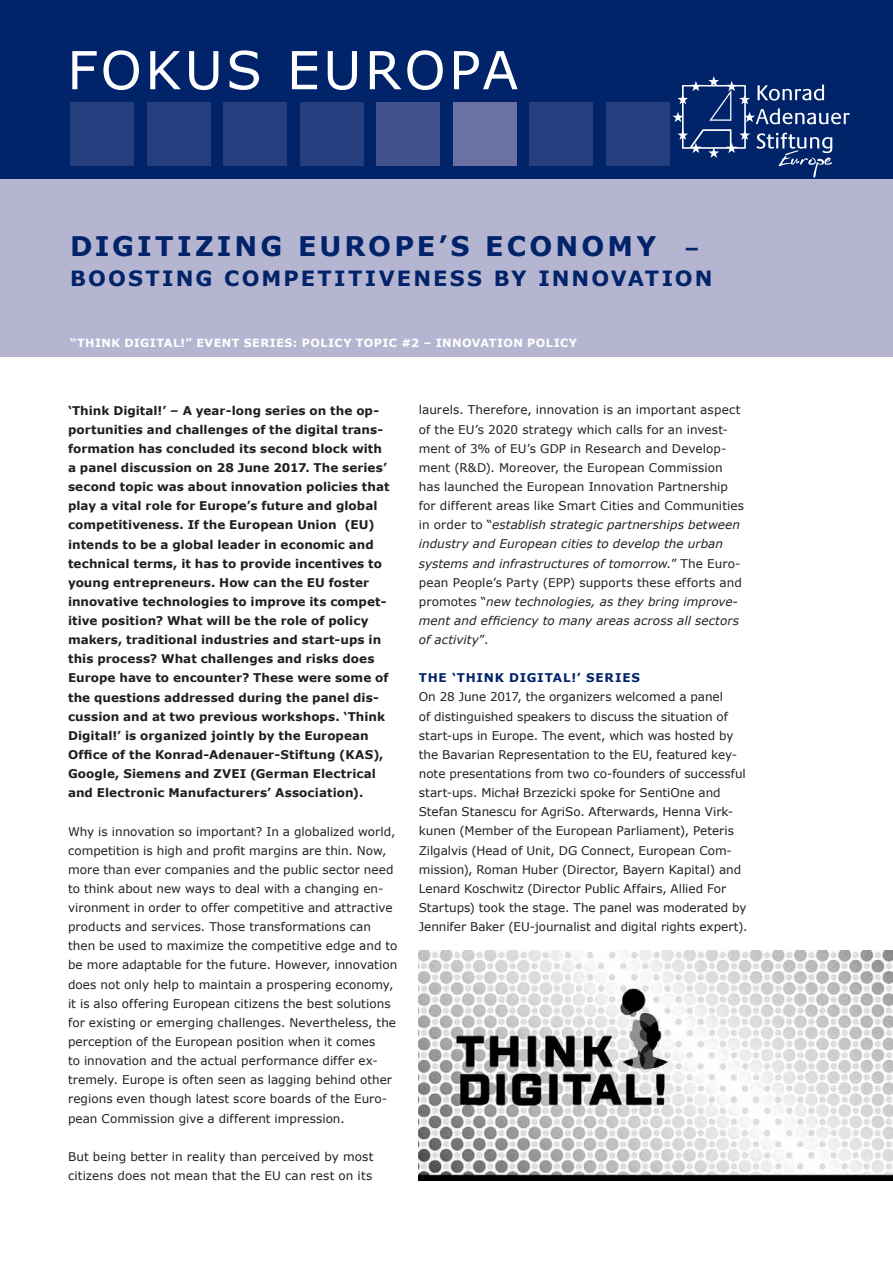
<style>
.page{position:relative;width:893px;height:1263px;background:#fff}
.page>*{position:absolute;margin:0;border:0;box-sizing:border-box;transform-origin:0 0}
.t1{font:52.5px "Verdana";letter-spacing:.06em;color:#fff}
.t2{font:700 27px "Verdana";letter-spacing:.115em;color:#002369}
.t3{font:700 21px "Verdana";letter-spacing:.1em;color:#002369}
.t4{font:12px/19.2px "Verdana";color:#231f20}
.t5{font:700 12px/19.2px "Verdana";letter-spacing:.005em;color:#231f20}
.t6{font:700 12px "Verdana";letter-spacing:.06em;color:#002369}
.t7{font:700 11.25px "Verdana";letter-spacing:.035em;color:#fff}
.s1{font-size:21px}
.s2{font-style:italic}
</style>
<div class="page">
<div style="left:0;top:0;width:893px;height:356px;background:#b5b5d1"></div>
<div style="left:0;top:0;width:893px;height:179px;background:#002369"></div>
<div style="left:147px;top:102px;width:63px;height:64px;background:#253e7e"></div>
<div style="left:606px;top:102px;width:64px;height:64px;background:#253e7e"></div>
<div style="left:70px;top:102px;width:64px;height:64px;background:#253e7e"></div>
<div style="left:223px;top:102px;width:64px;height:64px;background:#253e7e"></div>
<div style="left:300px;top:102px;width:64px;height:64px;background:#253e7e"></div>
<div style="left:376px;top:102px;width:64px;height:64px;background:#43528d"></div>
<div style="left:453px;top:102px;width:64px;height:64px;background:#6b72a3"></div>
<div style="left:529px;top:102px;width:64px;height:64px;background:#253e7e"></div>
<svg style="left:672px;top:76px;width:178px;height:102px"></svg>
<img style="left:419px;top:951px;width:474px;height:229px">
<h1 class="t1" style="left:67px;top:34px;width:453px">FOKUS EUROPA</h1>
<h2 class="t2" style="left:70px;top:227px;width:631px">DIGITIZING EUROPE’S ECONOMY <span class="s1">–</span></h2>
<h3 class="t3" style="left:70px;top:264px;width:644px">BOOSTING COMPETITIVENESS BY INNOVATION</h3>
<p class="t7" style="left:70px;top:335px;width:508px">“THINK DIGITAL!” EVENT SERIES: POLICY TOPIC #2 – INNOVATION POLICY</p>
<p class="t5" style="left:68px;top:400px;width:323px">‘Think Digital!’ – A year-long series on the op&shy;portunities and challenges of the digital trans&shy;formation has concluded its second block with a panel discussion on 28 June 2017. The series’ second topic was about innovation policies that play a vital role for Europe’s future and global competitiveness. If the European Union (EU) intends to be a global leader in economic and technical terms, it has to provide incentives to young entrepreneurs. How can the EU foster innovative technologies to improve its compet&shy;itive position? What will be the role of policy makers, traditional industries and start-ups in this process? What challenges and risks does Europe have to encounter? These were some of the questions addressed during the panel dis&shy;cussion and at two previous workshops. ‘Think Digital!’ is organized jointly by the European Office of the Konrad-Adenauer-Stiftung (KAS), Google, Siemens and ZVEI (German Electrical and Electronic Manufacturers’ Association).</p>
<p class="t4" style="left:68px;top:821px;width:331px">Why is innovation so important? In a globalized world, competition is high and profit margins are thin. Now, more than ever companies and the public sector need to think about new ways to deal with a changing en&shy;vironment in order to offer competitive and attractive products and services. Those transformations can then be used to maximize the competitive edge and to be more adaptable for the future. However, innovation does not only help to maintain a prospering economy, it is also offering European citizens the best solutions for existing or emerging challenges. Nevertheless, the perception of the European position when it comes<br>to innovation and the actual performance differ ex&shy;tremely. Europe is often seen as lagging behind other regions even though latest score boards of the Euro&shy;pean Commission give a different impression.</p>
<p class="t4" style="left:68px;top:1147px;width:307px">But being better in reality than perceived by most citizens does not mean that the EU can rest on its</p>
<p class="t4" style="left:419px;top:400px;width:327px">laurels. Therefore, innovation is an important aspect of the EU’s 2020 strategy which calls for an invest&shy;ment of 3% of EU’s GDP in Research and Develop&shy;ment (R&amp;D). Moreover, the European Commission has launched the European Innovation Partnership for different areas like Smart Cities and Communities in order to “<span class="s2">establish strategic partnerships between industry and European cities to develop the urban systems and infrastructures of tomorrow.</span>” The Euro&shy;pean People’s Party (EPP) supports these efforts and promotes “<span class="s2">new technologies, as they bring improve&shy;ment and efficiency to many areas across all sectors of activity</span>”.</p>
<p class="t6" style="left:419px;top:669px;width:223px">THE ‘THINK DIGITAL!’ SERIES</p>
<p class="t4" style="left:419px;top:687px;width:330px">On 28 June 2017, the organizers welcomed a panel<br>of distinguished speakers to discuss the situation of start-ups in Europe. The event, which was hosted by the Bavarian Representation to the EU, featured key&shy;note presentations from two co-founders of successful start-ups. Michał Brzezicki spoke for SentiOne and Stefan Stanescu for AgriSo. Afterwards, Henna Virk&shy;kunen (Member of the European Parliament), Peteris Zilgalvis (Head of Unit, DG Connect, European Com&shy;mission), Roman Huber (Director, Bayern Kapital) and Lenard Koschwitz (Director Public Affairs, Allied For Startups) took the stage. The panel was moderated by Jennifer Baker (EU-journalist and digital rights expert).</p>
</div>
